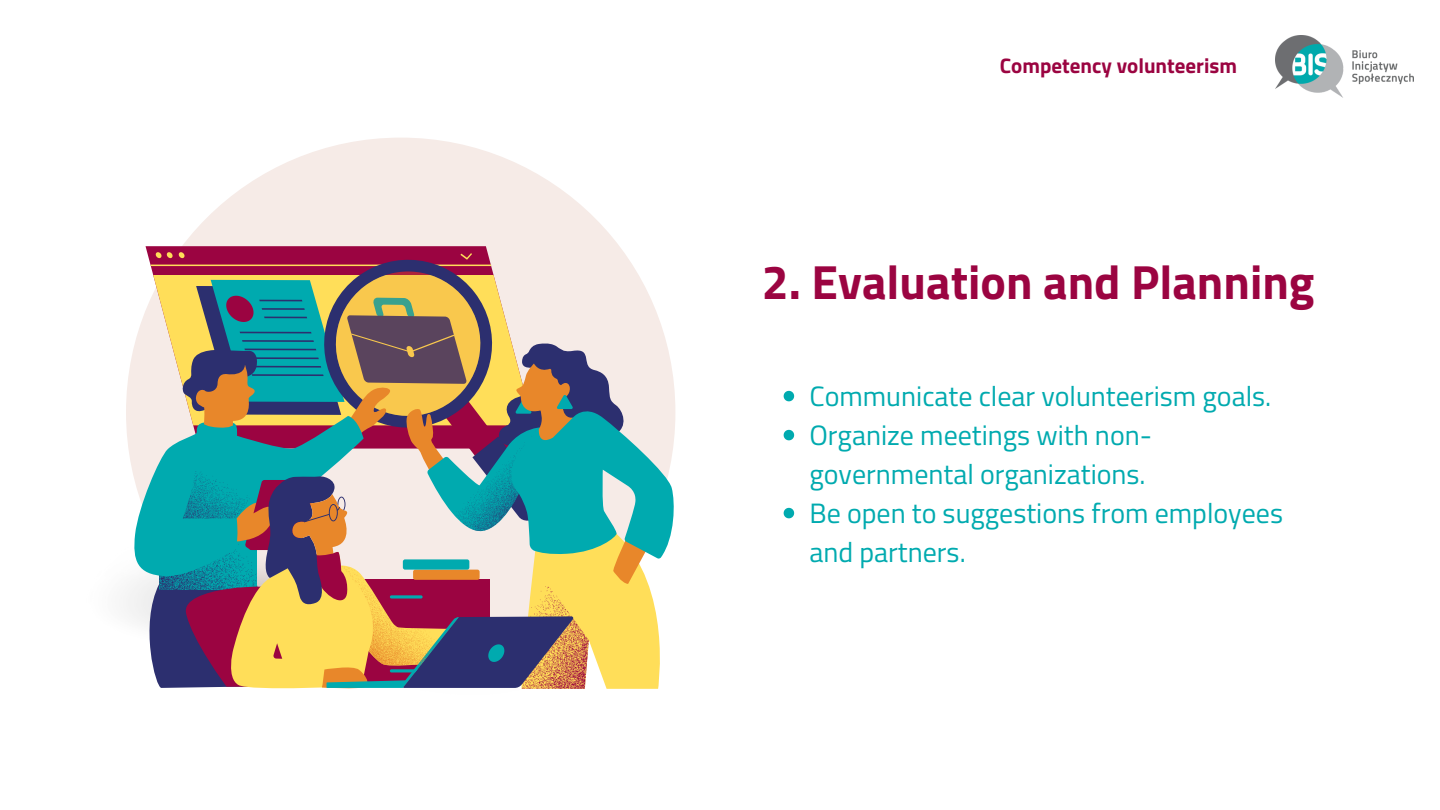
<style>
.page{position:relative;width:1440px;height:810px;background:#fff}
.page>*{position:absolute;margin:0;border:0;box-sizing:border-box;transform-origin:0 0}
.t1{font:700 48px "Titillium Web";color:#9b0441}
.t2{font:28px/39px "Titillium Web";color:#00aaaf}
.t3{font:700 21px "Titillium";color:#9b0441}
</style>
<div class="page">
<div style="left:126px;top:138px;width:549px;height:549px;background:#f6ebe7;border-radius:50%"></div>
<img style="left:1276px;top:36px;width:138px;height:62px">
<svg style="left:132px;top:242px;width:543px;height:447px"></svg>
<svg style="left:784px;top:391px;width:10px;height:10px"></svg>
<svg style="left:784px;top:430px;width:10px;height:10px"></svg>
<svg style="left:784px;top:508px;width:10px;height:10px"></svg>
<p class="t3" style="left:1000px;top:57px;width:239px">Competency volunteerism</p>
<p class="t1" style="left:762px;top:244px;width:554px">2. Evaluation and Planning</p>
<p class="t2" style="left:809px;top:376px;width:463px">Communicate clear volunteerism goals.</p>
<p class="t2" style="left:809px;top:415px;width:344px">Organize meetings with non&shy;governmental organizations.</p>
<p class="t2" style="left:809px;top:493px;width:475px">Be open to suggestions from employees and partners.</p>
</div>
